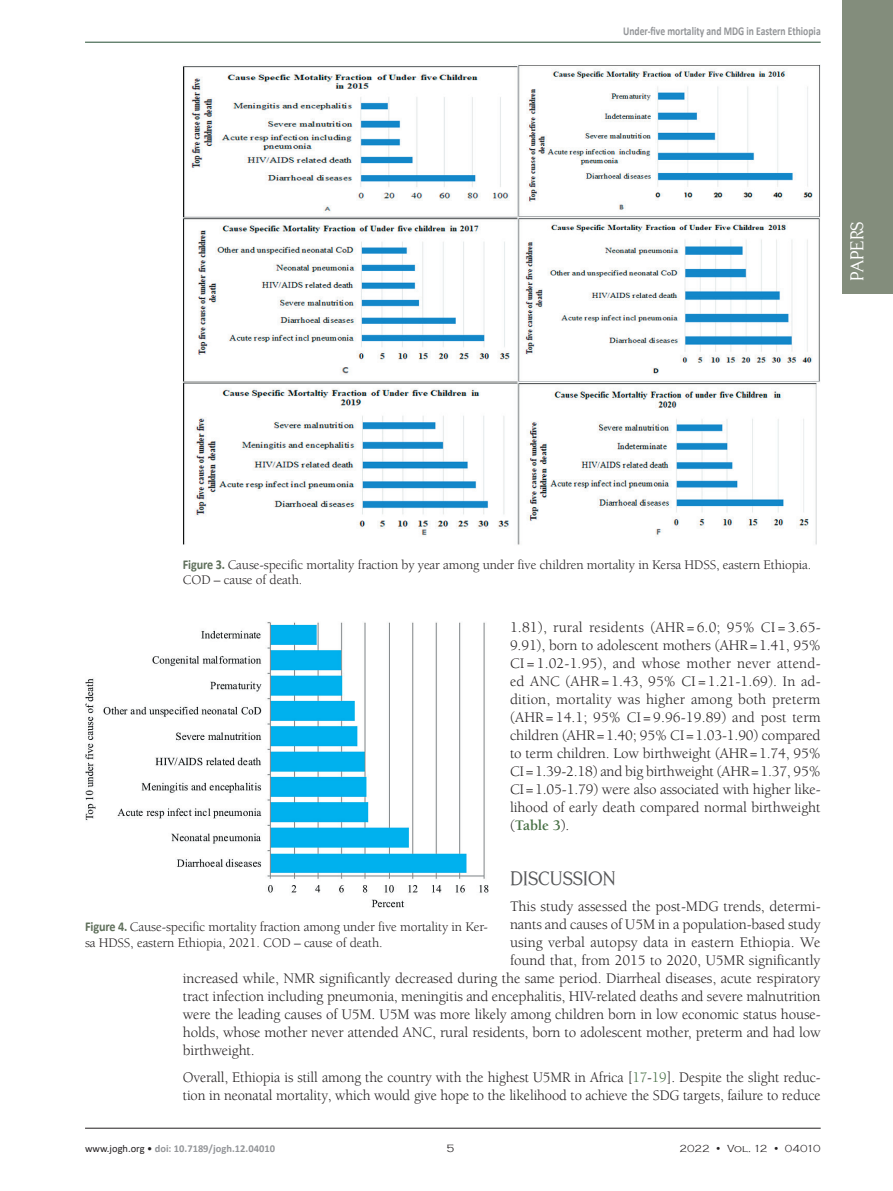
<style>
.page{position:relative;width:893px;height:1191px;background:#fff}
.page>*{position:absolute;margin:0;border:0;box-sizing:border-box;transform-origin:0 0}
.Podnaslovi_PAPERS{font:19.5px "Centabel";letter-spacing:-.01em;color:#57585a}
.t1{font:18px "Centabel";color:#fff}
.Tekst_Osnovni{font:15px/18px "Berkeley Std";letter-spacing:-.01em;color:#231f20;text-align:justify}
.potpisi_slike{font:13.5px/15.8px "Berkeley Std";letter-spacing:-.01em;color:#231f20}
.t2{font:700 12px "Calibri";color:#939598;scale:.8 1}
.t3{font:300 10.95px "Copperplate Gothic";color:#231f20}
.t4{font:700 10.5px "Calibri";color:#939598}
.t5{font:300 10.5px "Copperplate Gothic";letter-spacing:-.005em;color:#231f20}
.s1{font-family:"Calibri";font-weight:700;color:#5f6f5b}
.s2{font-weight:700;color:#477045}
.s3{color:#477045}
.s4{font-weight:400;color:#231f20}
</style>
<div class="page">
<hr style="left:85px;top:1128px;width:736px;height:1px;background:#231f20">
<hr style="left:85px;top:42px;width:736px;height:1px;background:#244d32">
<div style="left:842px;top:0;width:51px;height:293px;background:#838d7c"></div>
<img style="left:85px;top:622px;width:404px;height:286px">
<img style="left:183px;top:65px;width:638px;height:480px">
<p class="t2" style="left:623px;top:22px;width:249px">Under-five mortality and MDG in Eastern Ethiopia</p>
<p class="t1" style="left:846px;top:281px;width:61px;rotate:-90deg">PAPERS</p>
<p class="potpisi_slike" style="left:183px;top:557px;width:630px"><span class="s1">Figure 3.</span> Cause-specific mortality fraction by year among under five children mortality in Kersa HDSS, eastern Ethiopia.<br>COD – cause of death.</p>
<p class="Tekst_Osnovni" style="left:510px;top:618px;width:312px">1.81), rural residents (AHR = 6.0; 95% CI = 3.65- 9.91), born to adolescent mothers (AHR=1.41, 95% CI = 1.02-1.95), and whose mother never attend&shy;ed ANC (AHR= 1.43, 95% CI = 1.21-1.69). In ad&shy;dition, mortality was higher among both preterm (AHR= 14.1; 95% CI = 9.96-19.89) and post term children (AHR=1.40; 95% CI=1.03-1.90) compared to term children. Low birthweight (AHR=1.74, 95% CI=1.39-2.18) and big birthweight (AHR=1.37, 95% CI=1.05-1.79) were also associated with higher like&shy;lihood of early death compared normal birthweight (<span class="s2">Table 3</span>).</p>
<p class="Podnaslovi_PAPERS" style="left:510px;top:867px;width:108px">DISCUSSION</p>
<p class="Tekst_Osnovni" style="left:510px;top:898px;width:312px">This study assessed the post-MDG trends, determi-</p>
<p class="Tekst_Osnovni" style="left:510px;top:916px;width:312px">nants and causes of U5M in a population-based study</p>
<p class="Tekst_Osnovni" style="left:510px;top:934px;width:312px">using verbal autopsy data in eastern Ethiopia. We</p>
<p class="Tekst_Osnovni" style="left:510px;top:952px;width:312px">found that, from 2015 to 2020, U5MR significantly</p>
<p class="Tekst_Osnovni" style="left:183px;top:970px;width:639px">increased while, NMR significantly decreased during the same period. Diarrheal diseases, acute respiratory</p>
<p class="Tekst_Osnovni" style="left:183px;top:988px;width:639px">tract infection including pneumonia, meningitis and encephalitis, HIV-related deaths and severe malnutrition</p>
<p class="Tekst_Osnovni" style="left:183px;top:1006px;width:639px">were the leading causes of U5M. U5M was more likely among children born in low economic status house-</p>
<p class="Tekst_Osnovni" style="left:183px;top:1024px;width:639px">holds, whose mother never attended ANC, rural residents, born to adolescent mother, preterm and had low</p>
<p class="Tekst_Osnovni" style="left:183px;top:1042px;width:73px">birthweight.</p>
<p class="Tekst_Osnovni" style="left:183px;top:1068px;width:639px">Overall, Ethiopia is still among the country with the highest U5MR in Africa [<span class="s3">17</span>-<span class="s3">19</span>]. Despite the slight reduc&shy;tion in neonatal mortality, which would give hope to the likelihood to achieve the SDG targets, failure to reduce</p>
<p class="potpisi_slike" style="left:85px;top:919px;width:404px"><span class="s1">Figure 4.</span> Cause-specific mortality fraction among under five mortality in Ker&shy;sa HDSS, eastern Ethiopia, 2021. COD – cause of death.</p>
<p class="t4" style="left:85px;top:1141px;width:191px"><span class="s4">www.jogh.org •</span> doi: 10.7189/jogh.12.04010</p>
<p class="t3" style="left:447px;top:1142px;width:9px">5</p>
<p class="t5" style="left:679px;top:1142px;width:143px">2022 • Vol. 12 • 04010</p>
</div>
